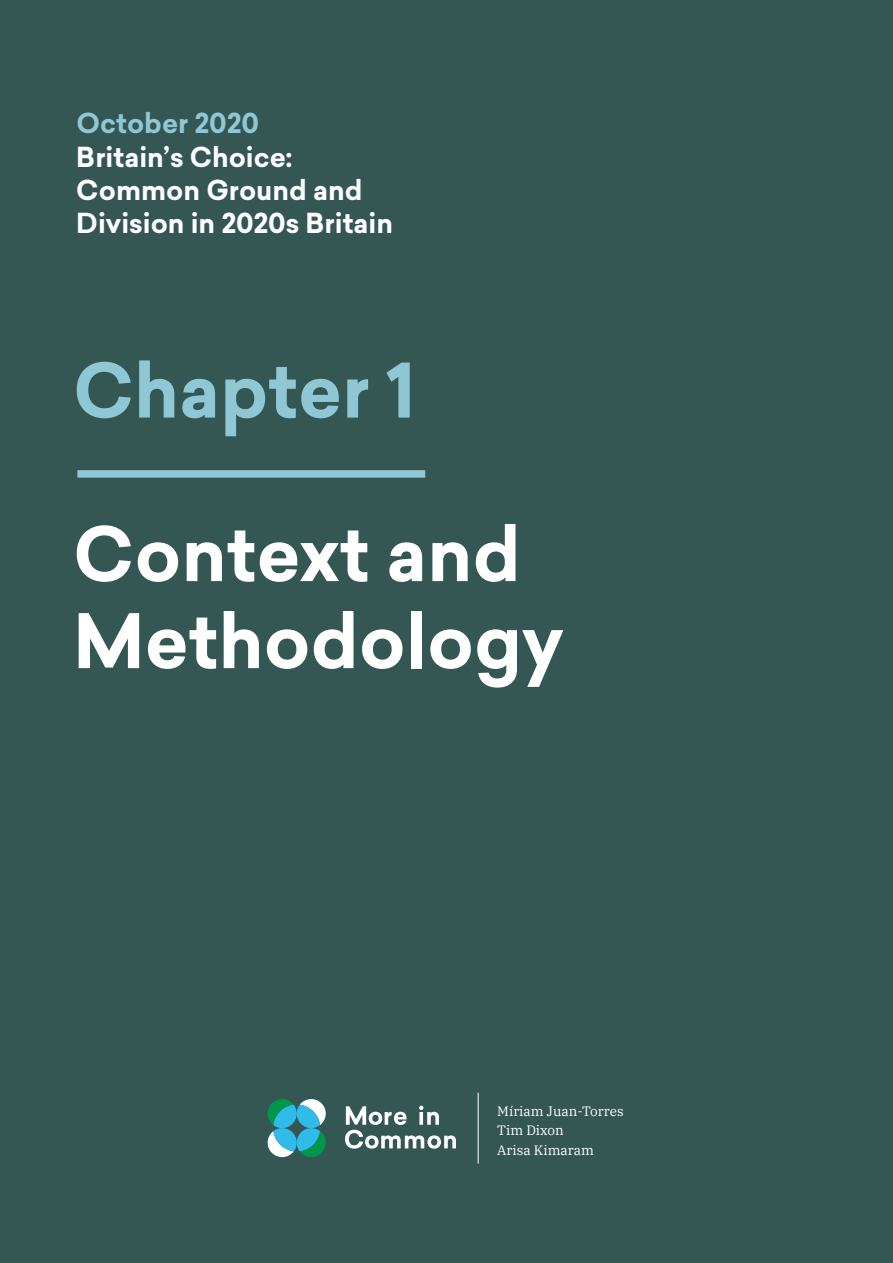
<style>
.page{position:relative;width:893px;height:1263px;background:#345754}
.page>*{position:absolute;margin:0;border:0;box-sizing:border-box;transform-origin:0 0}
.t1{font:700 73.5px/87px "Sailec";color:#fff}
.t2{font:700 73.5px "Sailec";color:#8fc8d4}
.t3{font:700 27px/33px "Sailec";color:#fff}
.t4{font:700 27px "Sailec";color:#8fc8d4}
.t5{font:13.5px/19.5px "IBM Plex Serif";color:#fff}
</style>
<div class="page">
<hr style="left:478px;top:1093px;width:1px;height:70px;background:#fff">
<svg style="left:268px;top:1099px;width:58px;height:58px"></svg>
<svg style="left:345px;top:1106px;width:111px;height:43px"></svg>
<div style="left:77px;top:470px;width:348px;height:8px;background:#8fc8d4"></div>
<p class="t4" style="left:77px;top:104px;width:184px">October 2020</p>
<p class="t3" style="left:76px;top:141px;width:318px">Britain’s Choice:<br>Common Ground and<br>Division in 2020s Britain</p>
<h1 class="t2" style="left:73px;top:338px;width:344px">Chapter 1</h1>
<h1 class="t1" style="left:73px;top:512px;width:492px">Context and<br>Methodology</h1>
<p class="t5" style="left:497px;top:1100px;width:128px">Míriam Juan-Torres<br>Tim Dixon<br>Arisa Kimaram</p>
</div>
